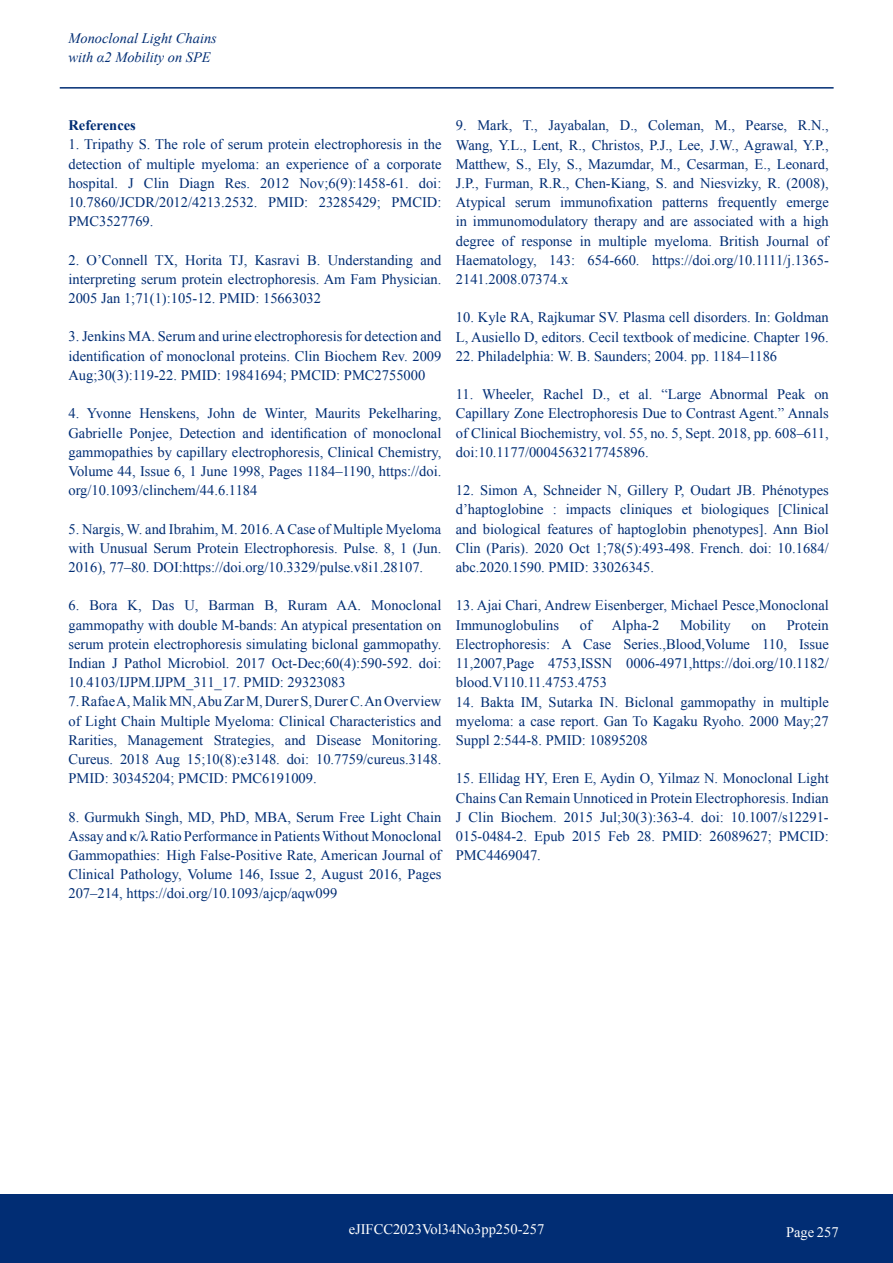
<style>
.page{position:relative;width:893px;height:1263px;background:#fff}
.page>*{position:absolute;margin:0;border:0;box-sizing:border-box;transform-origin:0 0}
.t1{font:14.55px/19.2px "Times New Roman";color:#012d74;text-align:justify}
.t2{font:14.55px "Times New Roman";color:#fff}
.t3{font:700 14.55px "Times New Roman";color:#012d74}
.t4{font:italic 14.4px/19.5px "Times New Roman";color:#012d74}
</style>
<div class="page">
<div style="left:0;top:1195px;width:893px;height:68px;background:#012d74"></div>
<hr style="left:60px;top:87px;width:774px;height:2px;background:#012d74">
<p class="t4" style="left:68px;top:28px;width:150px">Monoclonal Light Chains with α2 Mobility on SPE</p>
<p class="t3" style="left:68px;top:115px;width:69px">References</p>
<p class="t1" style="left:68px;top:135px;width:375px">1. Tripathy S. The role of serum protein electrophoresis in the detection of multiple myeloma: an experience of a corporate hospital. J Clin Diagn Res. 2012 Nov;6(9):1458-61. doi:<br>10.7860/JCDR/2012/4213.2532. PMID: 23285429; PMCID:<br>PMC3527769.</p>
<p class="t1" style="left:68px;top:250px;width:374px">2. O’Connell TX, Horita TJ, Kasravi B. Understanding and interpreting serum protein electrophoresis. Am Fam Physician.<br>2005 Jan 1;71(1):105-12. PMID: 15663032</p>
<p class="t1" style="left:68px;top:327px;width:374px">3. Jenkins MA. Serum and urine electrophoresis for detection and identification of monoclonal proteins. Clin Biochem Rev. 2009<br>Aug;30(3):119-22. PMID: 19841694; PMCID: PMC2755000</p>
<p class="t1" style="left:68px;top:404px;width:374px">4. Yvonne Henskens, John de Winter, Maurits Pekelharing, Gabrielle Ponjee, Detection and identification of monoclonal gammopathies by capillary electrophoresis, Clinical Chemistry, Volume 44, Issue 6, 1 June 1998, Pages 1184–1190, https://doi. org/10.1093/clinchem/44.6.1184</p>
<p class="t1" style="left:68px;top:519px;width:374px">5. Nargis, W. and Ibrahim, M. 2016. A Case of Multiple Myeloma with Unusual Serum Protein Electrophoresis. Pulse. 8, 1 (Jun.<br>2016), 77–80. DOI:https://doi.org/10.3329/pulse.v8i1.28107.</p>
<p class="t1" style="left:68px;top:596px;width:374px">6. Bora K, Das U, Barman B, Ruram AA. Monoclonal gammopathy with double M-bands: An atypical presentation on serum protein electrophoresis simulating biclonal gammopathy.<br>Indian J Pathol Microbiol. 2017 Oct-Dec;60(4):590-592. doi:<br>10.4103/IJPM.IJPM_311_17. PMID: 29323083</p>
<p class="t1" style="left:68px;top:692px;width:374px">7. Rafae A, Malik MN, Abu Zar M, Durer S, Durer C. An Overview of Light Chain Multiple Myeloma: Clinical Characteristics and Rarities, Management Strategies, and Disease Monitoring.<br>Cureus. 2018 Aug 15;10(8):e3148. doi: 10.7759/cureus.3148.<br>PMID: 30345204; PMCID: PMC6191009.</p>
<p class="t1" style="left:68px;top:807px;width:374px">8. Gurmukh Singh, MD, PhD, MBA, Serum Free Light Chain Assay and κ/λ Ratio Performance in Patients Without Monoclonal Gammopathies: High False-Positive Rate, American Journal of Clinical Pathology, Volume 146, Issue 2, August 2016, Pages 207–214, https://doi.org/10.1093/ajcp/aqw099</p>
<p class="t1" style="left:456px;top:116px;width:375px">9. Mark, T., Jayabalan, D., Coleman, M., Pearse, R.N., Wang, Y.L., Lent, R., Christos, P.J., Lee, J.W., Agrawal, Y.P., Matthew, S., Ely, S., Mazumdar, M., Cesarman, E., Leonard, J.P., Furman, R.R., Chen-Kiang, S. and Niesvizky, R. (2008), Atypical serum immunofixation patterns frequently emerge in immunomodulatory therapy and are associated with a high degree of response in multiple myeloma. British Journal of Haematology, 143: 654-660. https://doi.org/10.1111/j.1365- 2141.2008.07374.x</p>
<p class="t1" style="left:456px;top:308px;width:374px">10. Kyle RA, Rajkumar SV. Plasma cell disorders. In: Goldman<br>L, Ausiello D, editors. Cecil textbook of medicine. Chapter 196.</p>
<p class="t1" style="left:456px;top:346px;width:323px">22. Philadelphia: W. B. Saunders; 2004. pp. 1184–1186</p>
<p class="t1" style="left:456px;top:384px;width:374px">11. Wheeler, Rachel D., et al. “Large Abnormal Peak on Capillary Zone Electrophoresis Due to Contrast Agent.” Annals of Clinical Biochemistry, vol. 55, no. 5, Sept. 2018, pp. 608–611, doi:10.1177/0004563217745896.</p>
<p class="t1" style="left:456px;top:480px;width:374px">12. Simon A, Schneider N, Gillery P, Oudart JB. Phénotypes d’haptoglobine : impacts cliniques et biologiques [Clinical and biological features of haptoglobin phenotypes]. Ann Biol Clin (Paris). 2020 Oct 1;78(5):493-498. French. doi: 10.1684/ abc.2020.1590. PMID: 33026345.</p>
<p class="t1" style="left:456px;top:596px;width:374px">13. Ajai Chari, Andrew Eisenberger, Michael Pesce,Monoclonal<br>Immunoglobulins</p>
<p class="t1" style="left:456px;top:615px;width:374px;text-indent:331px">Protein Electrophoresis: A Case Series.,Blood,Volume 110, Issue 11,2007,Page 4753,ISSN 0006-4971,https://doi.org/10.1182/ blood.V110.11.4753.4753</p>
<p class="t1" style="left:456px;top:692px;width:374px">14. Bakta IM, Sutarka IN. Biclonal gammopathy in multiple myeloma: a case report. Gan To Kagaku Ryoho. 2000 May;27<br>Suppl 2:544-8. PMID: 10895208</p>
<p class="t1" style="left:456px;top:769px;width:374px">15. Ellidag HY, Eren E, Aydin O, Yilmaz N. Monoclonal Light Chains Can Remain Unnoticed in Protein Electrophoresis. Indian J Clin Biochem. 2015 Jul;30(3):363-4. doi: 10.1007/s12291- 015-0484-2. Epub 2015 Feb 28. PMID: 26089627; PMCID:<br>PMC4469047.</p>
<p class="t1" style="left:580px;top:615px;width:14px">of</p>
<p class="t1" style="left:612px;top:615px;width:49px">Alpha-2</p>
<p class="t1" style="left:680px;top:615px;width:52px">Mobility</p>
<p class="t1" style="left:752px;top:615px;width:16px">on</p>
<p class="t2" style="left:349px;top:1220px;width:197px">eJIFCC2023Vol34No3pp250-257</p>
<p class="t2" style="left:786px;top:1223px;width:54px">Page 257</p>
</div>
